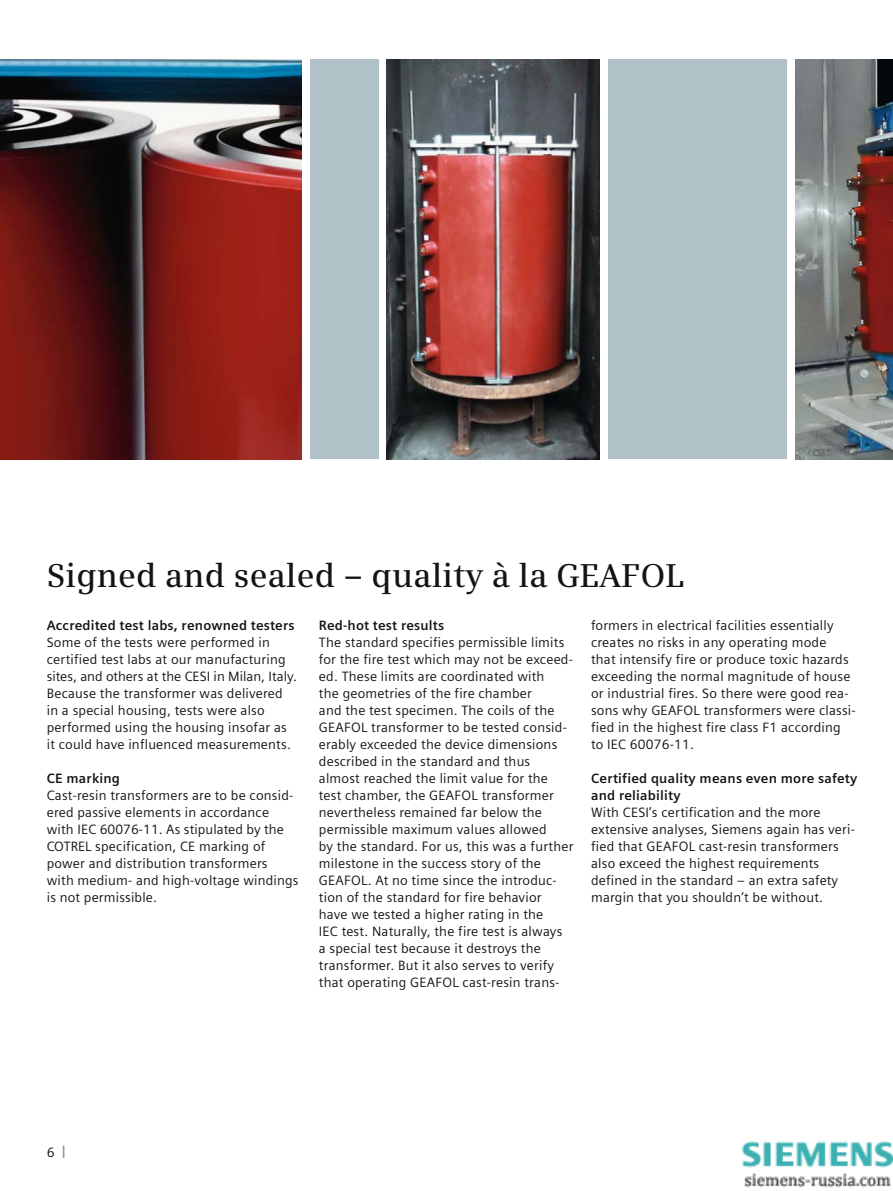
<style>
.page{position:relative;width:893px;height:1191px;background:#fff}
.page>*{position:absolute;margin:0;border:0;box-sizing:border-box;transform-origin:0 0}
.t1{font:600 33px "Siemens Serif";letter-spacing:.005em;color:#141314}
.t2{font:13.5px/17px "Siemens Sans";letter-spacing:.015em;color:#141314}
.t3{font:700 13.5px/17px "Siemens Sans";letter-spacing:.015em;color:#141314}
.s1{font-weight:700;color:#849ba5}
</style>
<div class="page">
<img style="left:795px;top:60px;width:98px;height:399px">
<img style="left:0;top:60px;width:302px;height:399px">
<div style="left:608px;top:60px;width:179px;height:399px;background:#b1c1c8"></div>
<div style="left:310px;top:60px;width:68px;height:399px;background:#b1c1c8"></div>
<img style="left:387px;top:60px;width:213px;height:399px">
<img style="left:742px;top:1141px;width:150px;height:47px">
<h1 class="t1" style="left:47px;top:563px;width:639px">Signed and sealed – quality à la GEAFOL</h1>
<p class="t3" style="left:47px;top:617px;width:249px">Accredited test labs, renowned testers</p>
<p class="t2" style="left:47px;top:634px;width:252px">Some of the tests were performed in certified test labs at our manufacturing sites, and others at the CESI in Milan, Italy.<br>Because the transformer was delivered in a special housing, tests were also performed using the housing insofar as it could have influenced measurements.</p>
<p class="t3" style="left:47px;top:770px;width:75px">CE marking</p>
<p class="t2" style="left:47px;top:787px;width:253px">Cast-resin transformers are to be consid&shy;ered passive elements in accordance with IEC 60076-11. As stipulated by the COTREL specification, CE marking of power and distribution transformers<br>with medium- and high-voltage windings is not permissible.</p>
<p class="t3" style="left:319px;top:617px;width:127px">Red-hot test results</p>
<p class="t2" style="left:319px;top:634px;width:256px">The standard specifies permissible limits for the fire test which may not be exceed&shy;ed. These limits are coordinated with<br>the geometries of the fire chamber<br>and the test specimen. The coils of the GEAFOL transformer to be tested consid&shy;erably exceeded the device dimensions described in the standard and thus almost reached the limit value for the test chamber, the GEAFOL transformer nevertheless remained far below the permissible maximum values allowed<br>by the standard. For us, this was a further milestone in the success story of the GEAFOL. At no time since the introduc&shy;tion of the standard for fire behavior have we tested a higher rating in the<br>IEC test. Naturally, the fire test is always<br>a special test because it destroys the transformer. But it also serves to verify that operating GEAFOL cast-resin trans-</p>
<p class="t2" style="left:591px;top:617px;width:266px">formers in electrical facilities essentially creates no risks in any operating mode<br>that intensify fire or produce toxic hazards exceeding the normal magnitude of house or industrial fires. So there were good rea&shy;sons why GEAFOL transformers were classi&shy;fied in the highest fire class F1 according to IEC 60076-11.</p>
<p class="t3" style="left:591px;top:770px;width:268px">Certified quality means even more safety and reliability</p>
<p class="t2" style="left:591px;top:804px;width:265px">With CESI’s certification and the more extensive analyses, Siemens again has veri&shy;fied that GEAFOL cast-resin transformers also exceed the highest requirements defined in the standard – an extra safety margin that you shouldn’t be without.</p>
<p class="t2" style="left:47px;top:1145px;width:20px">6 <span class="s1">|</span></p>
</div>
